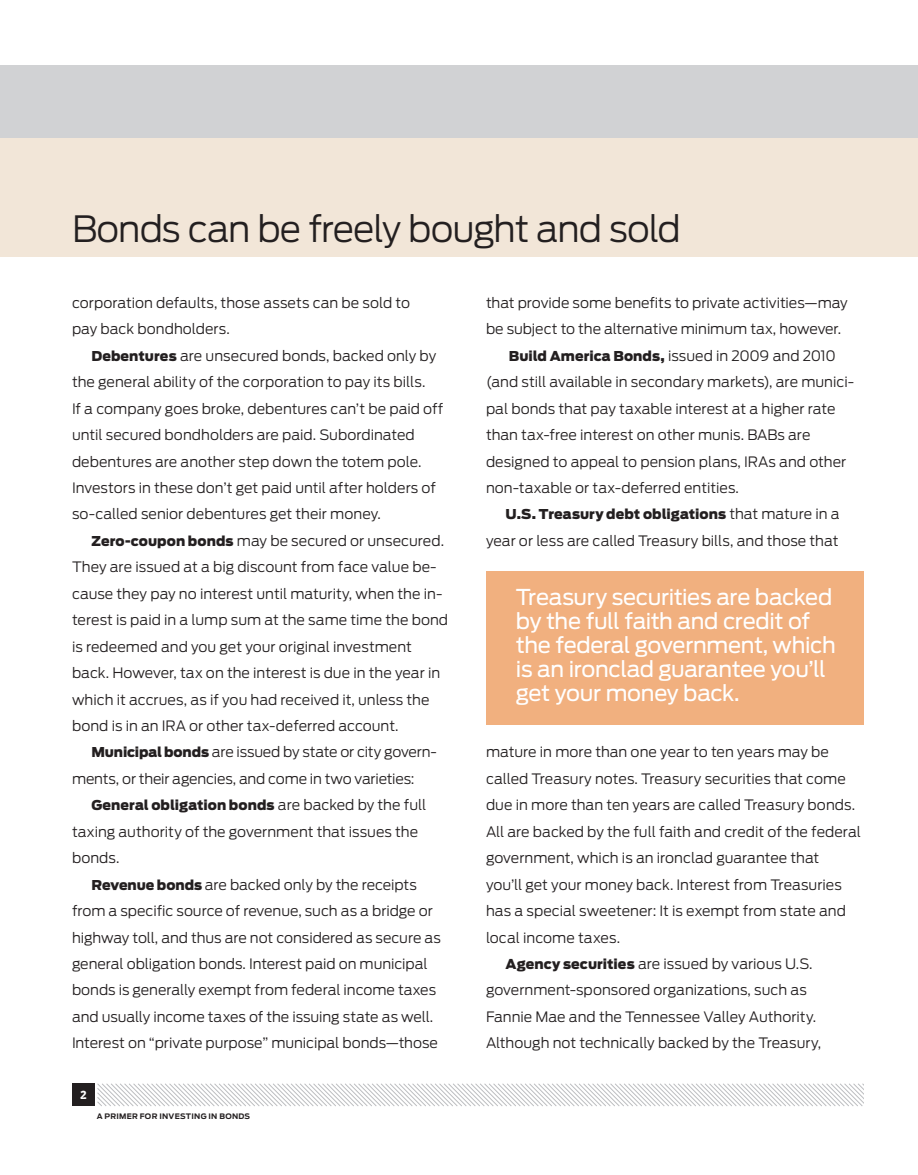
<style>
.page{position:relative;width:918px;height:1175px;background:#fff}
.page>*{position:absolute;margin:0;border:0;box-sizing:border-box;transform-origin:0 0}
.t1{font:300 36px "Antenna";letter-spacing:-.03em;color:#231f20}
.BODY_TEXT-No_indent{font:21.75px/24px "Antenna";letter-spacing:-.02em;color:#fff}
.BODY_TEXT-indent{font:300 14.25px/26.4px "Antenna";color:#231f20}
.BODY_TEXT-indent-2{font:900 13.5px "Antenna";letter-spacing:.005em;color:#231f20}
.t2{font:10.5px "Retina Micro D10";color:#fff}
.t3{font:700 7.5px "Antenna";letter-spacing:.035em;color:#231f20}
.s1{font-weight:900;font-size:13.5px}
.s2{font-weight:300;font-size:14.25px}
</style>
<div class="page">
<div style="left:0;top:66px;width:918px;height:72px;background:#d1d2d4"></div>
<div style="left:0;top:138px;width:918px;height:118px;background:#f2e6d8"></div>
<div style="left:72px;top:1083px;width:23px;height:23px;background:#231f20"></div>
<svg style="left:97px;top:1083px;width:767px;height:24px"></svg>
<div style="left:486px;top:571px;width:378px;height:153px;background:#f1b07f"></div>
<p class="t1" style="left:72px;top:208px;width:610px">Bonds can be freely bought and sold</p>
<p class="BODY_TEXT-indent" style="left:72px;top:289px;width:340px">corporation defaults, those assets can be sold to pay back bondholders.</p>
<p class="BODY_TEXT-indent" style="left:72px;top:342px;width:373px;text-indent:20px"><span class="s1">Debentures</span> are unsecured bonds, backed only by the general ability of the corporation to pay its bills.<br>If a company goes broke, debentures can’t be paid off until secured bondholders are paid. Subordinated debentures are another step down the totem pole.<br>Investors in these don’t get paid until after holders of so-called senior debentures get their money.</p>
<p class="BODY_TEXT-indent" style="left:72px;top:527px;width:378px;text-indent:20px"><span class="s1">Zero-coupon bonds</span> may be secured or unsecured.<br>They are issued at a big discount from face value be&shy;cause they pay no interest until maturity, when the in&shy;terest is paid in a lump sum at the same time the bond is redeemed and you get your original investment back. However, tax on the interest is due in the year in which it accrues, as if you had received it, unless the bond is in an IRA or other tax-deferred account.</p>
<p class="BODY_TEXT-indent" style="left:72px;top:739px;width:366px;text-indent:20px"><span class="s1">Municipal bonds</span> are issued by state or city govern&shy;ments, or their agencies, and come in two varieties:</p>
<p class="BODY_TEXT-indent-2" style="left:92px;top:797px;width:336px">General obligation bonds <span class="s2">are backed by the full</span></p>
<p class="BODY_TEXT-indent" style="left:72px;top:818px;width:348px">taxing authority of the government that issues the bonds.</p>
<p class="BODY_TEXT-indent" style="left:72px;top:871px;width:370px;text-indent:20px"><span class="s1">Revenue bonds</span> are backed only by the receipts from a specific source of revenue, such as a bridge or highway toll, and thus are not considered as secure as general obligation bonds. Interest paid on municipal bonds is generally exempt from federal income taxes and usually income taxes of the issuing state as well.<br>Interest on “private purpose” municipal bonds—those</p>
<p class="t2" style="left:80px;top:1088px;width:8px">2</p>
<p class="t3" style="left:97px;top:1111px;width:155px">A PRIMER FOR INVESTING IN BONDS</p>
<p class="BODY_TEXT-indent" style="left:486px;top:289px;width:363px">that provide some benefits to private activities—may be subject to the alternative minimum tax, however.</p>
<p class="BODY_TEXT-indent" style="left:486px;top:342px;width:370px;text-indent:23px"><span class="s1">Build America Bonds,</span> issued in 2009 and 2010 (and still available in secondary markets), are munici&shy;pal bonds that pay taxable interest at a higher rate than tax-free interest on other munis. BABs are designed to appeal to pension plans, IRAs and other non-taxable or tax-deferred entities.</p>
<p class="BODY_TEXT-indent-2" style="left:506px;top:506px;width:336px">U.S. Treasury debt obligations <span class="s2">that mature in a</span></p>
<p class="BODY_TEXT-indent" style="left:486px;top:527px;width:354px">year or less are called Treasury bills, and those that</p>
<p class="BODY_TEXT-No_indent" style="left:516px;top:585px;width:321px">Treasury securities are backed by the full faith and credit of the federal government, which is an ironclad guarantee you’ll get your money back.</p>
<p class="BODY_TEXT-indent" style="left:486px;top:739px;width:376px">mature in more than one year to ten years may be called Treasury notes. Treasury securities that come due in more than ten years are called Treasury bonds.<br>All are backed by the full faith and credit of the federal government, which is an ironclad guarantee that<br>you’ll get your money back. Interest from Treasuries has a special sweetener: It is exempt from state and local income taxes.</p>
<p class="BODY_TEXT-indent" style="left:486px;top:950px;width:337px;text-indent:20px"><span class="s1">Agency securities</span> are issued by various U.S. government-sponsored organizations, such as Fannie Mae and the Tennessee Valley Authority.<br>Although not technically backed by the Treasury,</p>
</div>
